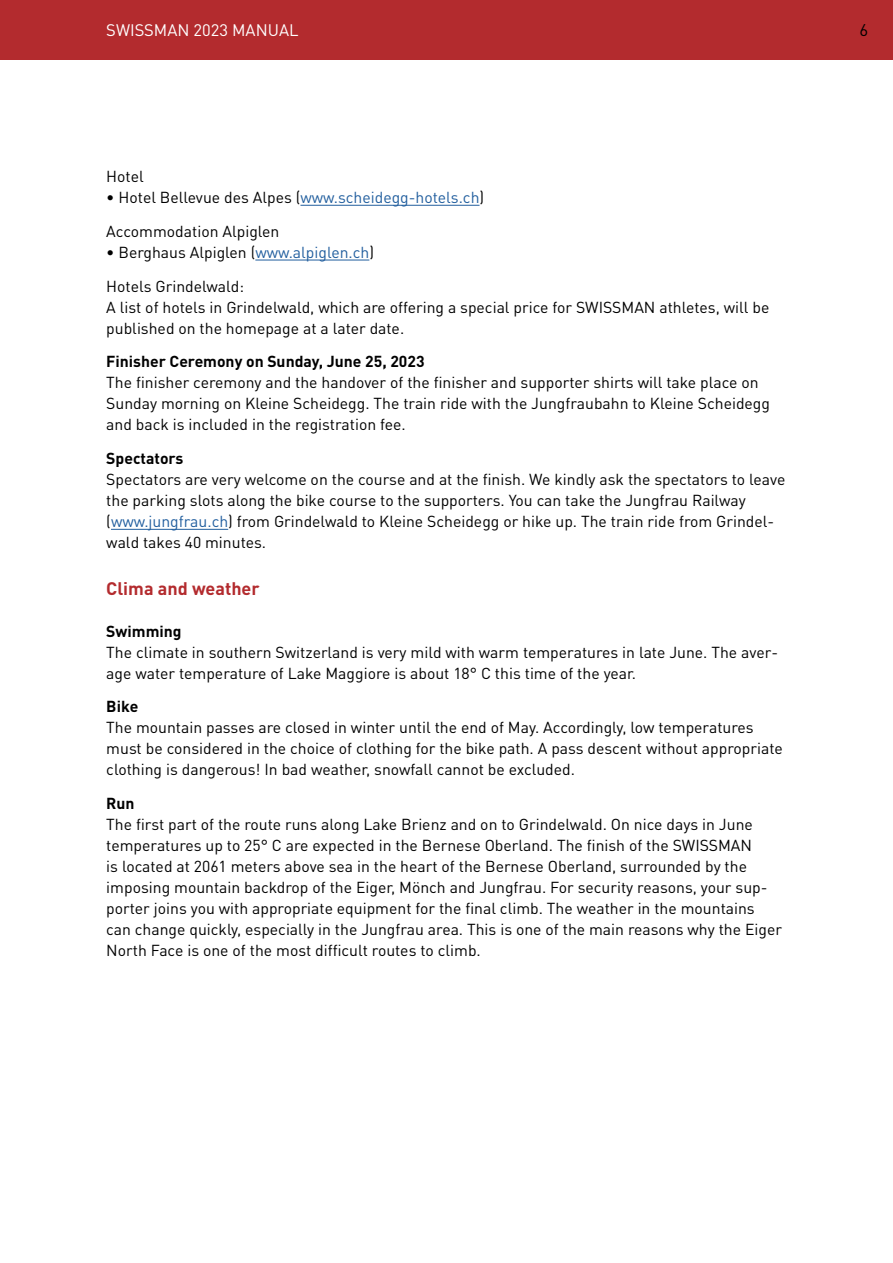
<style>
.page{position:relative;width:893px;height:1263px;background:#fff}
.page>*{position:absolute;margin:0;border:0;box-sizing:border-box;transform-origin:0 0}
.t1{font:700 18px "DIN Pro";color:#b32b2e}
.t2{font:16.8px "DIN Pro";color:#000}
.t3{font:16.5px "DIN Pro";color:#fff}
.t4{font:15.75px/21px "DIN Pro";color:#000}
.t5{font:700 15.75px "DIN Pro";color:#000}
.s1{color:#215e9e}
</style>
<div class="page">
<div style="left:0;top:0;width:893px;height:60px;background:#b32b2e"></div>
<hr style="left:300px;top:205px;width:179px;height:1px;background:#215e9e">
<hr style="left:255px;top:260px;width:114px;height:1px;background:#215e9e">
<hr style="left:111px;top:529px;width:117px;height:1px;background:#215e9e">
<p class="t3" style="left:106px;top:19px;width:194px">SWISSMAN 2023 MANUAL</p>
<p class="t2" style="left:859px;top:19px;width:10px">6</p>
<p class="t4" style="left:106px;top:165px;width:39px">Hotel</p>
<p class="t4" style="left:106px;top:180px;width:379px;line-height:33.8px">• Hotel Bellevue des Alpes (<span class="s1">www.scheidegg-hotels.ch</span>)<br>Accommodation Alpiglen</p>
<p class="t4" style="left:106px;top:235px;width:269px;line-height:33.8px">• Berghaus Alpiglen (<span class="s1">www.alpiglen.ch</span>)<br>Hotels Grindelwald:</p>
<p class="t4" style="left:106px;top:296px;width:664px">A list of hotels in Grindelwald, which are offering a special price for SWISSMAN athletes, will be published on the homepage at a later date.</p>
<p class="t5" style="left:106px;top:351px;width:320px">Finisher Ceremony on Sunday, June 25, 2023</p>
<p class="t4" style="left:106px;top:372px;width:665px">The finisher ceremony and the handover of the finisher and supporter shirts will take place on<br>Sunday morning on Kleine Scheidegg. The train ride with the Jungfraubahn to Kleine Scheidegg and back is included in the registration fee.</p>
<p class="t5" style="left:106px;top:448px;width:79px">Spectators</p>
<p class="t4" style="left:106px;top:468px;width:681px">Spectators are very welcome on the course and at the finish. We kindly ask the spectators to leave the parking slots along the bike course to the supporters. You can take the Jungfrau Railway (<span class="s1">www.jungfrau.ch</span>) from Grindelwald to Kleine Scheidegg or hike up. The train ride from Grindel&shy;wald takes 40 minutes.</p>
<p class="t1" style="left:106px;top:576px;width:155px">Clima and weather</p>
<p class="t5" style="left:106px;top:620px;width:77px">Swimming</p>
<p class="t4" style="left:106px;top:641px;width:673px">The climate in southern Switzerland is very mild with warm temperatures in late June. The aver&shy;age water temperature of Lake Maggiore is about 18° C this time of the year.</p>
<p class="t5" style="left:106px;top:696px;width:34px">Bike</p>
<p class="t4" style="left:106px;top:717px;width:678px">The mountain passes are closed in winter until the end of May. Accordingly, low temperatures must be considered in the choice of clothing for the bike path. A pass descent without appropriate clothing is dangerous! In bad weather, snowfall cannot be excluded.</p>
<p class="t5" style="left:106px;top:793px;width:30px">Run</p>
<p class="t4" style="left:106px;top:813px;width:677px">The first part of the route runs along Lake Brienz and on to Grindelwald. On nice days in June temperatures up to 25° C are expected in the Bernese Oberland. The finish of the SWISSMAN<br>is located at 2061 meters above sea in the heart of the Bernese Oberland, surrounded by the imposing mountain backdrop of the Eiger, Mönch and Jungfrau. For security reasons, your sup&shy;porter joins you with appropriate equipment for the final climb. The weather in the mountains can change quickly, especially in the Jungfrau area. This is one of the main reasons why the Eiger North Face is one of the most difficult routes to climb.</p>
</div>
